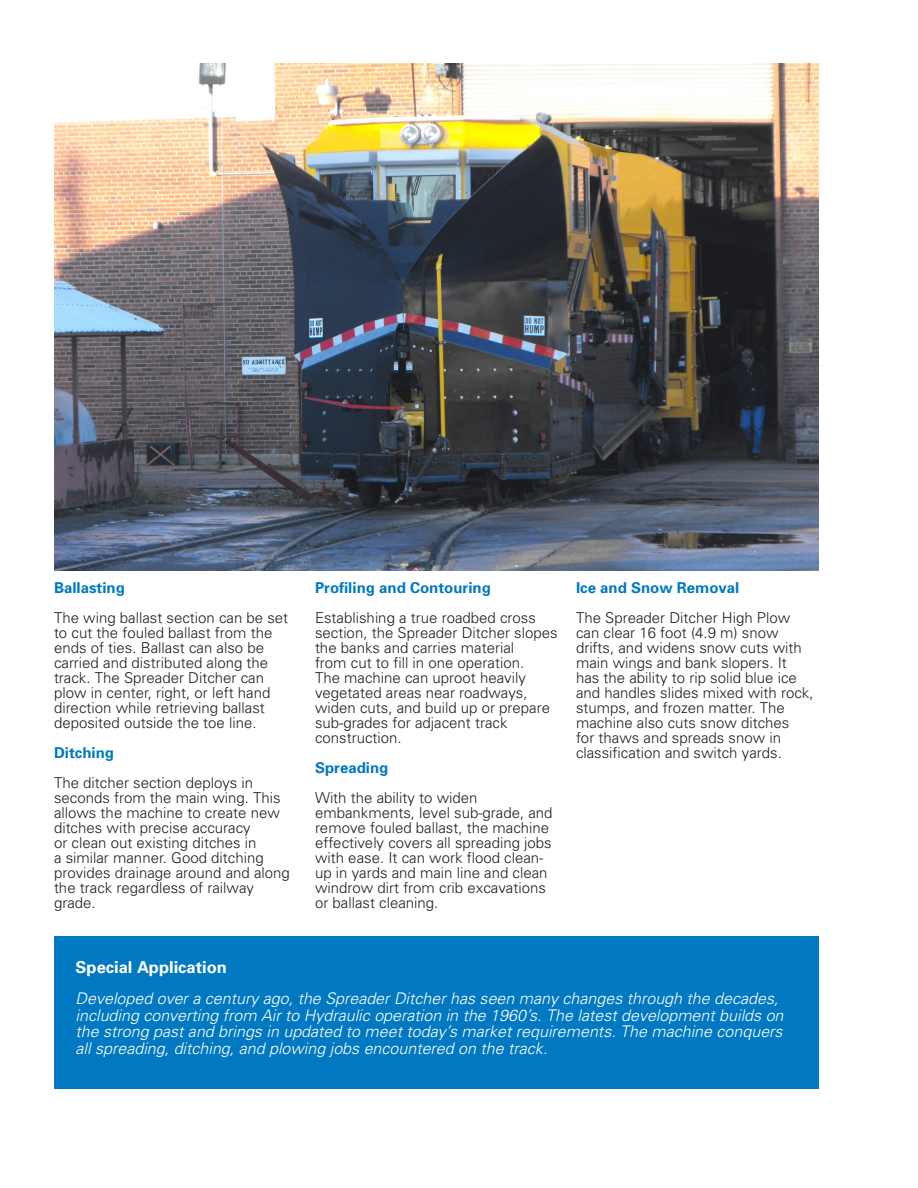
<style>
.page{position:relative;width:918px;height:1188px;background:#fff}
.page>*{position:absolute;margin:0;border:0;box-sizing:border-box;transform-origin:0 0}
.t1{font:700 16.5px "Univers";color:#fff}
.t2{font:italic 300 16.05px/16.5px "Univers";color:#fff}
.t3{font:300 15px/15px "Univers";color:#231f20}
.t4{font:700 15px "Univers";color:#0079c2}
</style>
<div class="page">
<div style="left:54px;top:936px;width:765px;height:153px;background:#0079c2"></div>
<img style="left:54px;top:63px;width:765px;height:508px">
<p class="t4" style="left:54px;top:578px;width:72px">Ballasting</p>
<p class="t3" style="left:54px;top:610px;width:236px">The wing ballast section can be set to cut the fouled ballast from the ends of ties. Ballast can also be carried and distributed along the track. The Spreader Ditcher can plow in center, right, or left hand direction while retrieving ballast deposited outside the toe line.</p>
<p class="t4" style="left:54px;top:743px;width:61px">Ditching</p>
<p class="t3" style="left:54px;top:775px;width:237px">The ditcher section deploys in seconds from the main wing. This allows the machine to create new ditches with precise accuracy<br>or clean out existing ditches in<br>a similar manner. Good ditching provides drainage around and along the track regardless of railway grade.</p>
<p class="t4" style="left:315px;top:578px;width:177px">Profiling and Contouring</p>
<p class="t3" style="left:315px;top:610px;width:244px">Establishing a true roadbed cross section, the Spreader Ditcher slopes the banks and carries material<br>from cut to fill in one operation.<br>The machine can uproot heavily vegetated areas near roadways, widen cuts, and build up or prepare sub-grades for adjacent track construction.</p>
<p class="t4" style="left:315px;top:758px;width:75px">Spreading</p>
<p class="t3" style="left:315px;top:790px;width:239px">With the ability to widen embankments, level sub-grade, and remove fouled ballast, the machine effectively covers all spreading jobs with ease. It can work flood clean&shy;up in yards and main line and clean windrow dirt from crib excavations or ballast cleaning.</p>
<p class="t4" style="left:576px;top:578px;width:165px">Ice and Snow Removal</p>
<p class="t3" style="left:576px;top:610px;width:239px">The Spreader Ditcher High Plow can clear 16 foot (4.9 m) snow drifts, and widens snow cuts with main wings and bank slopers. It has the ability to rip solid blue ice and handles slides mixed with rock, stumps, and frozen matter. The machine also cuts snow ditches<br>for thaws and spreads snow in classification and switch yards.</p>
<p class="t1" style="left:76px;top:956px;width:153px">Special Application</p>
<p class="t2" style="left:76px;top:990px;width:709px">Developed over a century ago, the Spreader Ditcher has seen many changes through the decades, including converting from Air to Hydraulic operation in the 1960’s. The latest development builds on the strong past and brings in updated to meet today’s market requirements. The machine conquers all spreading, ditching, and plowing jobs encountered on the track.</p>
</div>
